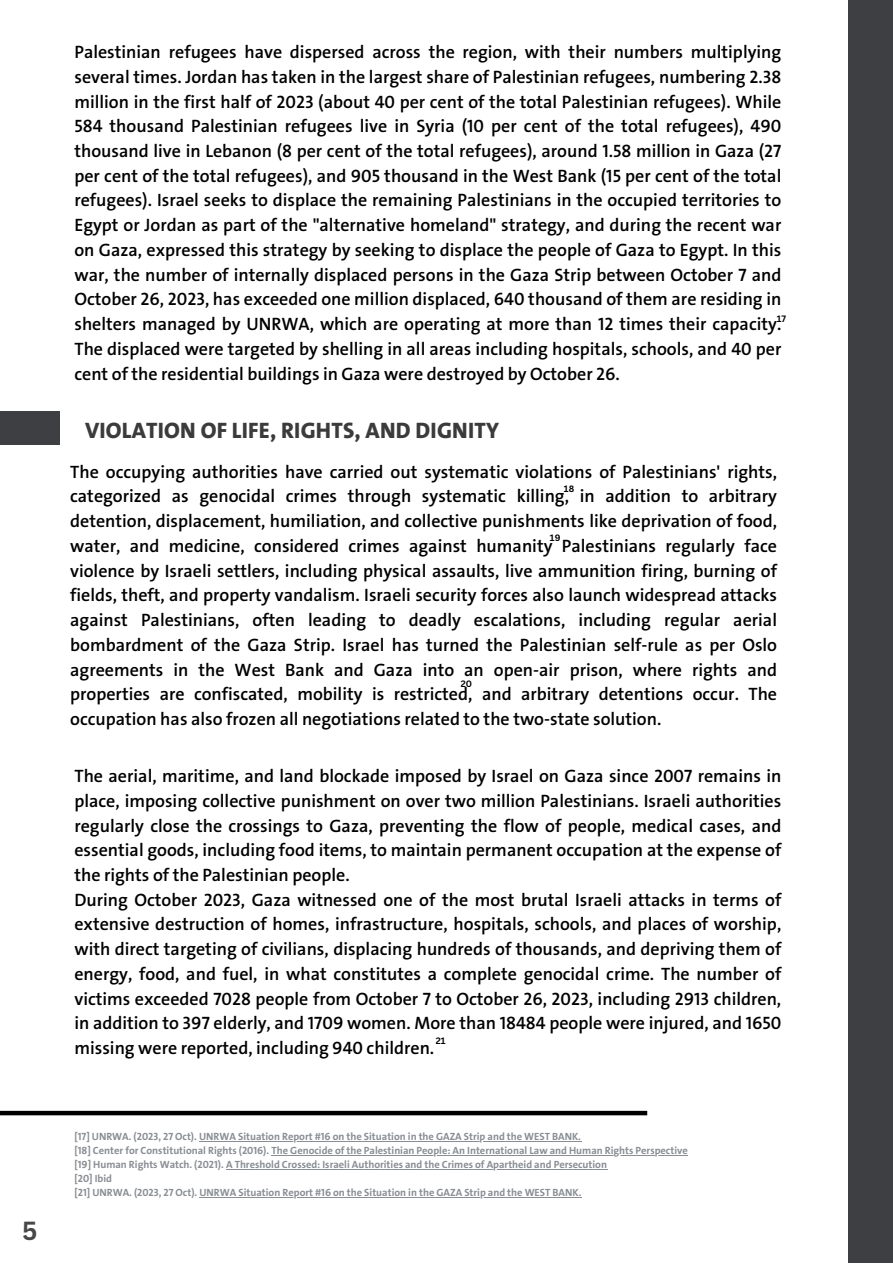
<style>
.page{position:relative;width:893px;height:1264px;background:#fff}
.page>*{position:absolute;margin:0;border:0;box-sizing:border-box;transform-origin:0 0}
.t1{font:700 25.5px "Canva Sans";color:#474747}
.t2{font:800 22.5px "Bahij The Sans Arabic";letter-spacing:.01em;color:#3b3b3b}
.t3{font:600 18px/24.8px "Bahij The Sans Arabic";color:#000;text-align:justify}
.t4{font:700 10.5px "Bahij The Sans Arabic";color:#898e94}
.t5{font:700 9px "Canva Sans";color:#000}
</style>
<div class="page">
<div style="left:0;top:1110px;width:647px;height:5px;background:#000"></div>
<hr style="left:199px;top:1141px;width:382px;height:1px;background:#898e94">
<hr style="left:271px;top:1155px;width:417px;height:1px;background:#898e94">
<hr style="left:226px;top:1169px;width:381px;height:1px;background:#898e94">
<hr style="left:199px;top:1197px;width:383px;height:1px;background:#898e94">
<div style="left:848px;top:0;width:44px;height:1262px;background:#3d3f43"></div>
<div style="left:0;top:412px;width:60px;height:33px;background:#3d3f43"></div>
<p class="t1" style="left:22px;top:1213px;width:17px">5</p>
<p class="t3" style="left:74px;top:40px;width:708px">Palestinian refugees have dispersed across the region, with their numbers multiplying several times. Jordan has taken in the largest share of Palestinian refugees, numbering 2.38 million in the first half of 2023 (about 40 per cent of the total Palestinian refugees). While 584 thousand Palestinian refugees live in Syria (10 per cent of the total refugees), 490 thousand live in Lebanon (8 per cent of the total refugees), around 1.58 million in Gaza (27 per cent of the total refugees), and 905 thousand in the West Bank (15 per cent of the total refugees). Israel seeks to displace the remaining Palestinians in the occupied territories to Egypt or Jordan as part of the "alternative homeland" strategy, and during the recent war on Gaza, expressed this strategy by seeking to displace the people of Gaza to Egypt. In this war, the number of internally displaced persons in the Gaza Strip between October 7 and October 26, 2023, has exceeded one million displaced, 640 thousand of them are residing in shelters managed by UNRWA, which are operating at more than 12 times their capacity.<br>The displaced were targeted by shelling in all areas including hospitals, schools, and 40 per cent of the residential buildings in Gaza were destroyed by October 26.</p>
<p class="t2" style="left:85px;top:417px;width:415px">VIOLATION OF LIFE, RIGHTS, AND DIGNITY</p>
<p class="t3" style="left:70px;top:460px;width:708px">The occupying authorities have carried out systematic violations of Palestinians' rights, categorized as genocidal crimes through systematic killing, in addition to arbitrary detention, displacement, humiliation, and collective punishments like deprivation of food, water, and medicine, considered crimes against humanity Palestinians regularly face violence by Israeli settlers, including physical assaults, live ammunition firing, burning of fields, theft, and property vandalism. Israeli security forces also launch widespread attacks against Palestinians, often leading to deadly escalations, including regular aerial bombardment of the Gaza Strip. Israel has turned the Palestinian self-rule as per Oslo agreements in the West Bank and Gaza into an open-air prison, where rights and properties are confiscated, mobility is restricted, and arbitrary detentions occur. The occupation has also frozen all negotiations related to the two-state solution.</p>
<p class="t3" style="left:74px;top:764px;width:708px">The aerial, maritime, and land blockade imposed by Israel on Gaza since 2007 remains in place, imposing collective punishment on over two million Palestinians. Israeli authorities regularly close the crossings to Gaza, preventing the flow of people, medical cases, and essential goods, including food items, to maintain permanent occupation at the expense of the rights of the Palestinian people.</p>
<p class="t3" style="left:74px;top:888px;width:708px">During October 2023, Gaza witnessed one of the most brutal Israeli attacks in terms of extensive destruction of homes, infrastructure, hospitals, schools, and places of worship, with direct targeting of civilians, displacing hundreds of thousands, and depriving them of energy, food, and fuel, in what constitutes a complete genocidal crime. The number of victims exceeded 7028 people from October 7 to October 26, 2023, including 2913 children, in addition to 397 elderly, and 1709 women. More than 18484 people were injured, and 1650 missing were reported, including 940 children.</p>
<p class="t5" style="left:776px;top:312px;width:11px">17</p>
<p class="t5" style="left:564px;top:482px;width:12px">18</p>
<p class="t5" style="left:550px;top:531px;width:12px">19</p>
<p class="t5" style="left:460px;top:677px;width:13px">20</p>
<p class="t5" style="left:436px;top:1034px;width:11px">21</p>
<p class="t4" style="left:74px;top:1130px;width:508px">[17] UNRWA. (2023, 27 Oct). UNRWA Situation Report #16 on the Situation in the GAZA Strip and the WEST BANK.</p>
<p class="t4" style="left:74px;top:1144px;width:615px">[18] Center for Constitutional Rights (2016). The Genocide of the Palestinian People: An International Law and Human Rights Perspective</p>
<p class="t4" style="left:74px;top:1158px;width:534px">[19] Human Rights Watch. (2021). A Threshold Crossed: Israeli Authorities and the Crimes of Apartheid and Persecution</p>
<p class="t4" style="left:74px;top:1172px;width:39px">[20] Ibid</p>
<p class="t4" style="left:74px;top:1186px;width:508px">[21] UNRWA. (2023, 27 Oct). UNRWA Situation Report #16 on the Situation in the GAZA Strip and the WEST BANK.</p>
</div>
